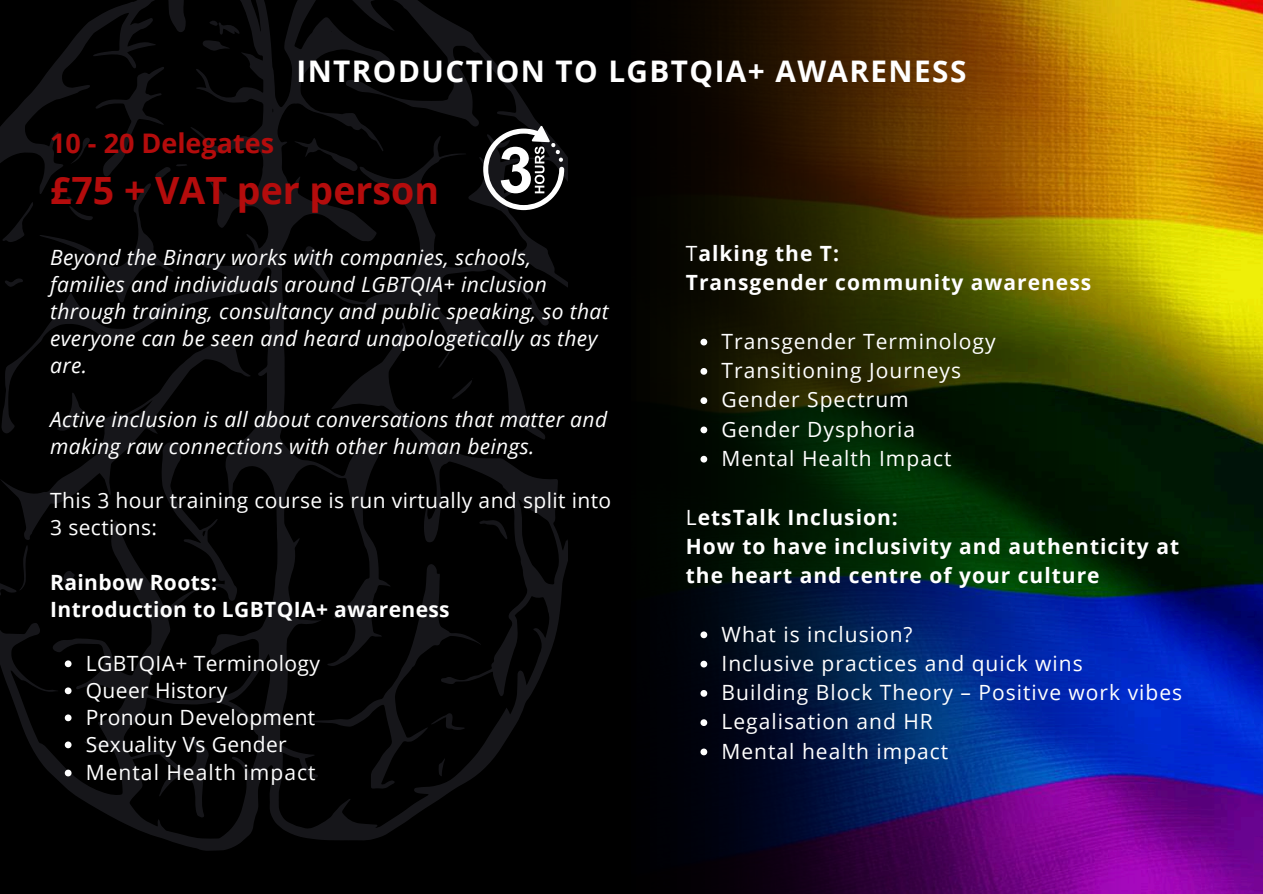
<style>
.page{position:relative;width:1263px;height:894px;background:#fff}
.page>*{position:absolute;margin:0;border:0;box-sizing:border-box;transform-origin:0 0}
.t1{font:700 37.5px "Open Sans";color:#b40c0c}
.t2{font:700 29.7px "Open Sans";letter-spacing:.05em;color:#fff}
.t3{font:700 27px "Open Sans";color:#b40c0c}
.t4{font:italic 21px/27px "Open Sans";letter-spacing:.02em;color:#fff}
.t5{font:21px/29.2px "Open Sans";letter-spacing:.05em;color:#fff}
.t6{font:21px/27.3px "Open Sans";letter-spacing:.02em;color:#fff}
.t7{font:700 21px/29.2px "Open Sans";letter-spacing:.05em;color:#fff}
.t8{font:700 21px/27px "Open Sans";letter-spacing:.02em;color:#fff}
.s1{font-weight:400}
</style>
<div class="page">
<div style="left:0;top:0;width:1263px;height:893px;background:#000"></div>
<svg style="left:0;top:0;width:568px;height:850px"></svg>
<svg style="left:305px;top:136px;width:244px;height:304px"></svg>
<svg style="left:294px;top:138px;width:64px;height:33px"></svg>
<svg style="left:479px;top:519px;width:28px;height:20px"></svg>
<svg style="left:312px;top:563px;width:169px;height:225px"></svg>
<svg style="left:452px;top:378px;width:21px;height:21px"></svg>
<svg style="left:0;top:341px;width:251px;height:199px"></svg>
<svg style="left:161px;top:441px;width:76px;height:159px"></svg>
<svg style="left:57px;top:392px;width:32px;height:39px"></svg>
<svg style="left:2px;top:202px;width:31px;height:40px"></svg>
<svg style="left:63px;top:570px;width:15px;height:16px"></svg>
<svg style="left:19px;top:544px;width:9px;height:46px"></svg>
<svg style="left:5px;top:278px;width:18px;height:9px"></svg>
<svg style="left:202px;top:20px;width:38px;height:31px"></svg>
<svg style="left:40px;top:67px;width:147px;height:236px"></svg>
<svg style="left:483px;top:126px;width:81px;height:84px"></svg>
<img style="left:678px;top:0;width:584px;height:893px">
<svg style="left:65px;top:660px;width:7px;height:7px"></svg>
<svg style="left:65px;top:687px;width:7px;height:7px"></svg>
<svg style="left:65px;top:714px;width:7px;height:7px"></svg>
<svg style="left:65px;top:741px;width:7px;height:7px"></svg>
<svg style="left:65px;top:769px;width:7px;height:7px"></svg>
<svg style="left:700px;top:338px;width:7px;height:7px"></svg>
<svg style="left:700px;top:368px;width:7px;height:6px"></svg>
<svg style="left:700px;top:397px;width:7px;height:7px"></svg>
<svg style="left:700px;top:426px;width:7px;height:7px"></svg>
<svg style="left:700px;top:455px;width:7px;height:7px"></svg>
<svg style="left:700px;top:631px;width:7px;height:7px"></svg>
<svg style="left:700px;top:660px;width:7px;height:7px"></svg>
<svg style="left:700px;top:689px;width:7px;height:7px"></svg>
<svg style="left:700px;top:719px;width:7px;height:6px"></svg>
<svg style="left:700px;top:748px;width:7px;height:7px"></svg>
<p class="t3" style="left:50px;top:124px;width:226px">10 - 20 Delegates</p>
<h2 class="t2" style="left:296px;top:50px;width:671px">INTRODUCTION TO LGBTQIA+ AWARENESS</h2>
<h1 class="t1" style="left:50px;top:164px;width:390px">£75 + VAT per person</h1>
<p class="t4" style="left:50px;top:243px;width:560px">Beyond the Binary works with companies, schools, families and individuals around LGBTQIA+ inclusion through training, consultancy and public speaking, so that everyone can be seen and heard unapologetically as they are.</p>
<p class="t4" style="left:50px;top:405px;width:558px">Active inclusion is all about conversations that matter and making raw connections with other human beings.</p>
<p class="t6" style="left:50px;top:486px;width:562px">This 3 hour training course is run virtually and split into<br>3 sections:</p>
<p class="t8" style="left:50px;top:567px;width:401px">Rainbow Roots:<br>Introduction to LGBTQIA+ awareness</p>
<p class="t6" style="left:86px;top:648px;width:236px">LGBTQIA+ Terminology<br>Queer History<br>Pronoun Development<br>Sexuality Vs Gender<br>Mental Health impact</p>
<p class="t7" style="left:686px;top:238px;width:407px"><span class="s1">T</span>alking the T:<br>Transgender community awareness</p>
<p class="t5" style="left:721px;top:326px;width:276px">Transgender Terminology<br>Transitioning Journeys<br>Gender Spectrum<br>Gender Dysphoria<br>Mental Health Impact</p>
<p class="t7" style="left:686px;top:501px;width:495px"><span class="s1">L</span>etsTalk Inclusion:<br>How to have inclusivity and authenticity at the heart and centre of your culture</p>
<p class="t5" style="left:721px;top:618px;width:462px">What is inclusion?<br>Inclusive practices and quick wins<br>Building Block Theory – Positive work vibes<br>Legalisation and HR<br>Mental health impact</p>
</div>
